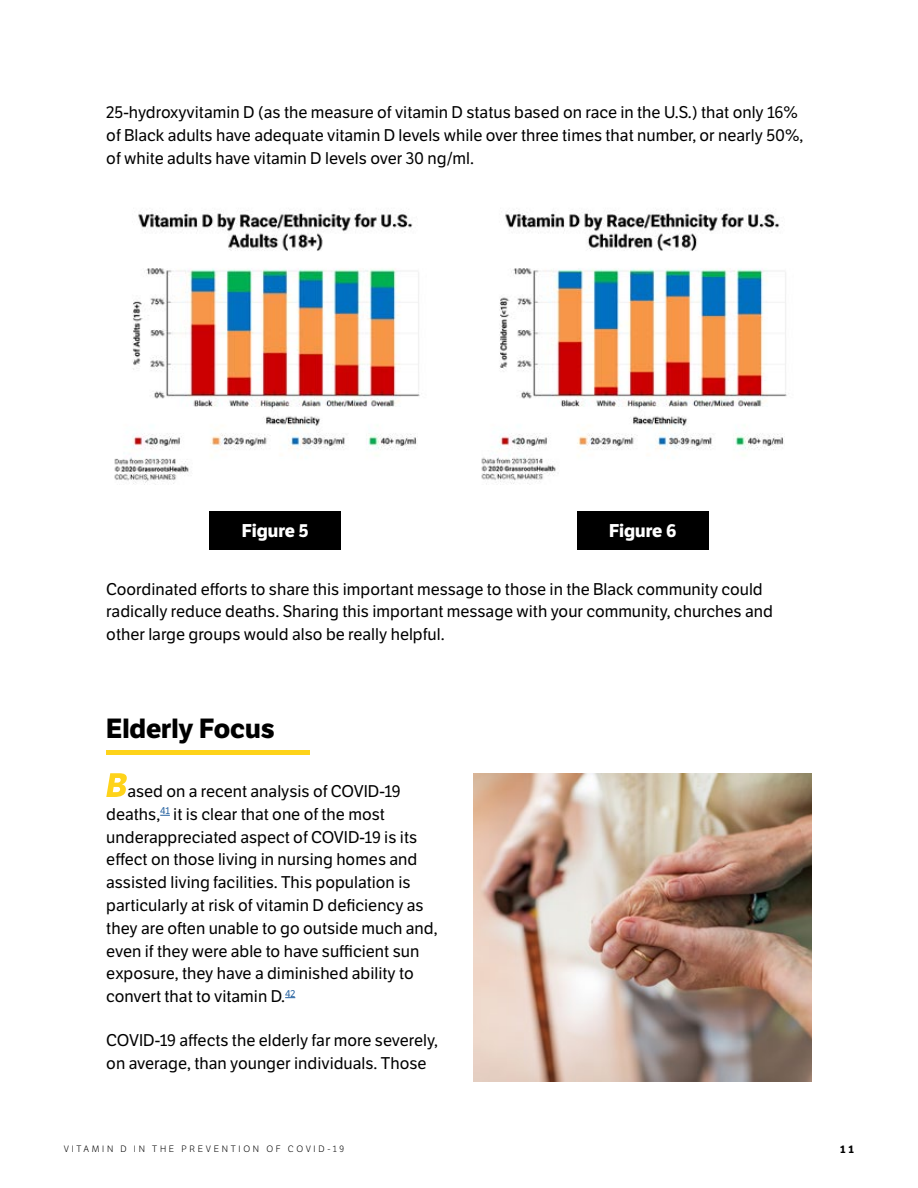
<style>
.page{position:relative;width:918px;height:1188px;background:#fff}
.page>*{position:absolute;margin:0;border:0;box-sizing:border-box;transform-origin:0 0}
.t1{font:700 27px "LFT Etica";color:#000}
.t2{font:700 18px "LFT Etica";color:#fff}
.t3{font:16.5px/22.8px "LFT Etica";color:#000}
.t4{font:700 10.5px "LFT Etica";color:#000}
.t5{font:300 9px "LFT Etica";letter-spacing:.3em;color:#000}
</style>
<div class="page">
<svg style="left:106px;top:773px;width:21px;height:24px"></svg>
<hr style="left:106px;top:750px;width:204px;height:4px;background:#fed31a">
<img style="left:114px;top:209px;width:306px;height:276px">
<div style="left:209px;top:511px;width:132px;height:39px;background:#000"></div>
<img style="left:481px;top:209px;width:306px;height:276px">
<div style="left:577px;top:511px;width:132px;height:39px;background:#000"></div>
<img style="left:474px;top:773px;width:338px;height:309px">
<p class="t3" style="left:106px;top:102px;width:699px">25-hydroxyvitamin D (as the measure of vitamin D status based on race in the U.S.) that only 16% of Black adults have adequate vitamin D levels while over three times that number, or nearly 50%, of white adults have vitamin D levels over 30 ng/ml.</p>
<p class="t2" style="left:242px;top:524px;width:68px">Figure 5</p>
<p class="t2" style="left:609px;top:524px;width:69px">Figure 6</p>
<p class="t3" style="left:106px;top:579px;width:668px">Coordinated efforts to share this important message to those in the Black community could radically reduce deaths. Sharing this important message with your community, churches and other large groups would also be really helpful.</p>
<h1 class="t1" style="left:106px;top:718px;width:170px">Elderly Focus</h1>
<p class="t3" style="left:106px;top:781px;width:333px;text-indent:21px">ased on a recent analysis of COVID-19 deaths,<sup>41</sup> it is clear that one of the most underappreciated aspect of COVID-19 is its effect on those living in nursing homes and assisted living facilities. This population is particularly at risk of vitamin D deficiency as they are often unable to go outside much and, even if they were able to have sufficient sun exposure, they have a diminished ability to convert that to vitamin D.<sup>42</sup></p>
<p class="t3" style="left:106px;top:1030px;width:333px">COVID-19 affects the elderly far more severely, on average, than younger individuals. Those</p>
<p class="t5" style="left:64px;top:1143px;width:282px">VITAMIN D IN THE PREVENTION OF COVID-19</p>
<p class="t4" style="left:840px;top:1145px;width:16px">1 1</p>
</div>
